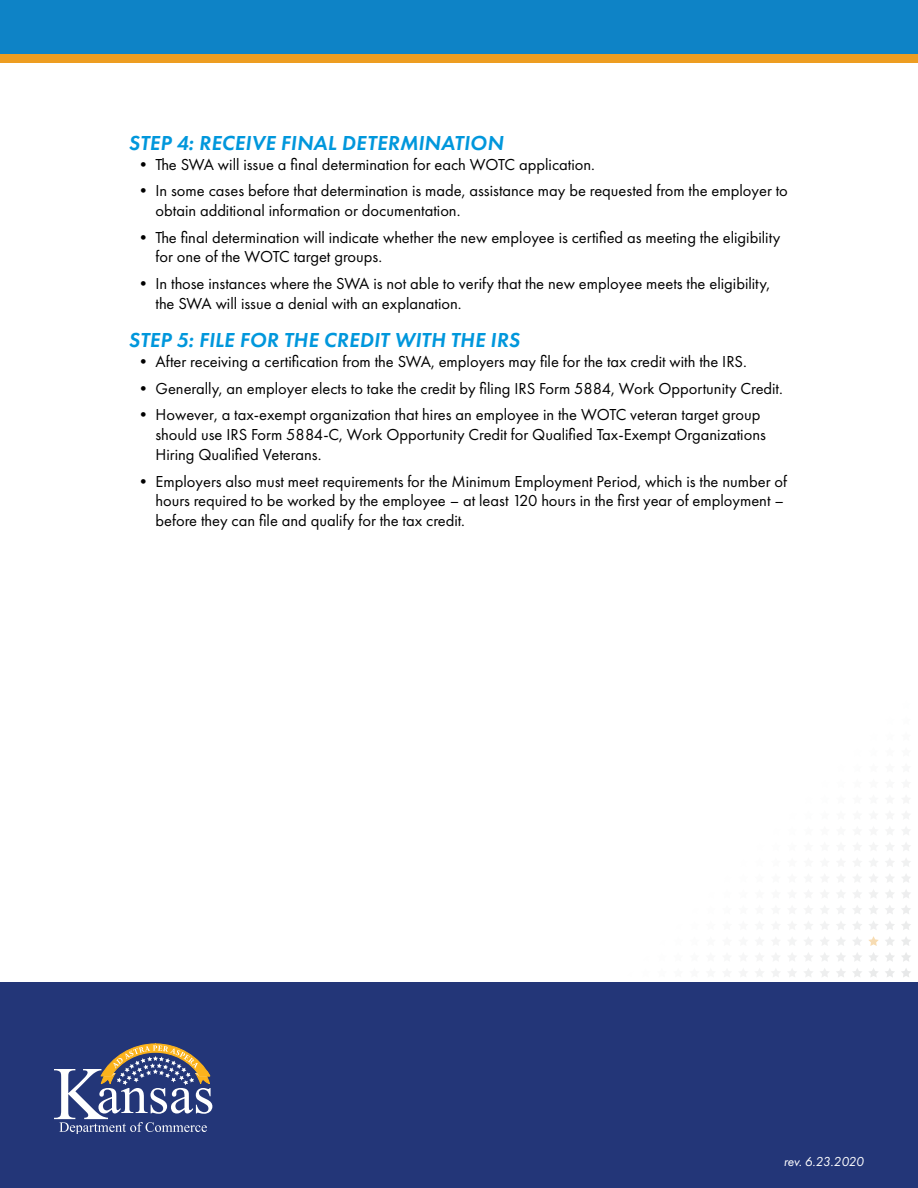
<style>
.page{position:relative;width:918px;height:1188px;background:#fff}
.page>*{position:absolute;margin:0;border:0;box-sizing:border-box;transform-origin:0 0}
.t1{font:italic 600 21px "Futura PT";letter-spacing:.01em;color:#0097dc}
.t2{font:16.5px/19.8px "Futura PT";color:#000}
.t3{font:italic 13.5px "Futura PT";letter-spacing:-.01em;color:#fff}
</style>
<div class="page">
<svg style="left:904px;top:814px;width:6px;height:5px"></svg>
<svg style="left:871px;top:845px;width:6px;height:5px"></svg>
<svg style="left:886px;top:830px;width:8px;height:21px"></svg>
<svg style="left:902px;top:827px;width:8px;height:24px"></svg>
<svg style="left:855px;top:861px;width:6px;height:5px"></svg>
<svg style="left:869px;top:858px;width:9px;height:8px"></svg>
<svg style="left:885px;top:859px;width:9px;height:8px"></svg>
<svg style="left:902px;top:859px;width:9px;height:8px"></svg>
<svg style="left:853px;top:874px;width:8px;height:8px"></svg>
<svg style="left:869px;top:874px;width:9px;height:8px"></svg>
<svg style="left:886px;top:874px;width:8px;height:8px"></svg>
<svg style="left:902px;top:874px;width:8px;height:8px"></svg>
<svg style="left:837px;top:891px;width:8px;height:7px"></svg>
<svg style="left:853px;top:890px;width:8px;height:8px"></svg>
<svg style="left:870px;top:890px;width:8px;height:8px"></svg>
<svg style="left:886px;top:890px;width:8px;height:8px"></svg>
<svg style="left:902px;top:890px;width:8px;height:8px"></svg>
<svg style="left:804px;top:906px;width:25px;height:23px"></svg>
<svg style="left:836px;top:906px;width:10px;height:24px"></svg>
<svg style="left:853px;top:906px;width:9px;height:24px"></svg>
<svg style="left:869px;top:905px;width:9px;height:25px"></svg>
<svg style="left:885px;top:905px;width:10px;height:25px"></svg>
<svg style="left:901px;top:906px;width:10px;height:24px"></svg>
<svg style="left:788px;top:938px;width:8px;height:7px"></svg>
<svg style="left:804px;top:937px;width:25px;height:8px"></svg>
<svg style="left:837px;top:937px;width:8px;height:9px"></svg>
<svg style="left:853px;top:937px;width:9px;height:9px"></svg>
<svg style="left:868px;top:936px;width:11px;height:10px"></svg>
<svg style="left:885px;top:937px;width:9px;height:9px"></svg>
<svg style="left:902px;top:937px;width:9px;height:9px"></svg>
<svg style="left:772px;top:954px;width:8px;height:7px"></svg>
<svg style="left:788px;top:953px;width:8px;height:8px"></svg>
<svg style="left:804px;top:953px;width:25px;height:8px"></svg>
<svg style="left:837px;top:953px;width:8px;height:8px"></svg>
<svg style="left:853px;top:953px;width:9px;height:8px"></svg>
<svg style="left:869px;top:952px;width:9px;height:9px"></svg>
<svg style="left:885px;top:953px;width:9px;height:9px"></svg>
<svg style="left:902px;top:953px;width:9px;height:9px"></svg>
<svg style="left:745px;top:969px;width:18px;height:8px"></svg>
<svg style="left:772px;top:969px;width:8px;height:8px"></svg>
<svg style="left:788px;top:969px;width:8px;height:8px"></svg>
<svg style="left:804px;top:968px;width:25px;height:9px"></svg>
<svg style="left:836px;top:969px;width:10px;height:8px"></svg>
<svg style="left:853px;top:968px;width:9px;height:9px"></svg>
<svg style="left:869px;top:968px;width:9px;height:9px"></svg>
<svg style="left:885px;top:968px;width:10px;height:9px"></svg>
<svg style="left:901px;top:968px;width:10px;height:9px"></svg>
<div style="left:0;top:983px;width:918px;height:205px;background:#233678"></div>
<div style="left:0;top:9px;width:918px;height:54px;background:#ed9d21"></div>
<div style="left:0;top:0;width:918px;height:54px;background:#0e83c6"></div>
<svg style="left:105px;top:1044px;width:74px;height:70px"></svg>
<svg style="left:151px;top:1088px;width:16px;height:26px"></svg>
<svg style="left:169px;top:1048px;width:43px;height:66px"></svg>
<svg style="left:54px;top:1069px;width:54px;height:65px"></svg>
<svg style="left:89px;top:1123px;width:47px;height:9px"></svg>
<svg style="left:137px;top:1122px;width:36px;height:10px"></svg>
<svg style="left:173px;top:1125px;width:34px;height:7px"></svg>
<p class="t1" style="left:129px;top:129px;width:376px">STEP 4: RECEIVE FINAL DETERMINATION</p>
<p class="t2" style="left:135px;top:154px;width:461px">• The SWA will issue a final determination for each WOTC application.</p>
<p class="t2" style="left:156px;top:181px;width:634px;text-indent:-20px">• In some cases before that determination is made, assistance may be requested from the employer to obtain additional information or documentation.</p>
<p class="t2" style="left:156px;top:227px;width:626px;text-indent:-20px">• The final determination will indicate whether the new employee is certified as meeting the eligibility for one of the WOTC target groups.</p>
<p class="t2" style="left:156px;top:274px;width:616px;text-indent:-20px">• In those instances where the SWA is not able to verify that the new employee meets the eligibility, the SWA will issue a denial with an explanation.</p>
<p class="t1" style="left:129px;top:327px;width:393px">STEP 5: FILE FOR THE CREDIT WITH THE IRS</p>
<p class="t2" style="left:135px;top:352px;width:613px">• After receiving a certification from the SWA, employers may file for the tax credit with the IRS.</p>
<p class="t2" style="left:135px;top:378px;width:649px">• Generally, an employer elects to take the credit by filing IRS Form 5884, Work Opportunity Credit.</p>
<p class="t2" style="left:156px;top:405px;width:612px;text-indent:-20px">• However, a tax-exempt organization that hires an employee in the WOTC veteran target group should use IRS Form 5884-C, Work Opportunity Credit for Qualified Tax-Exempt Organizations<br>Hiring Qualified Veterans.</p>
<p class="t2" style="left:156px;top:471px;width:633px;text-indent:-20px">• Employers also must meet requirements for the Minimum Employment Period, which is the number of hours required to be worked by the employee – at least 120 hours in the first year of employment – before they can file and qualify for the tax credit.</p>
<p class="t3" style="left:784px;top:1154px;width:82px">rev. 6.23.2020</p>
</div>
